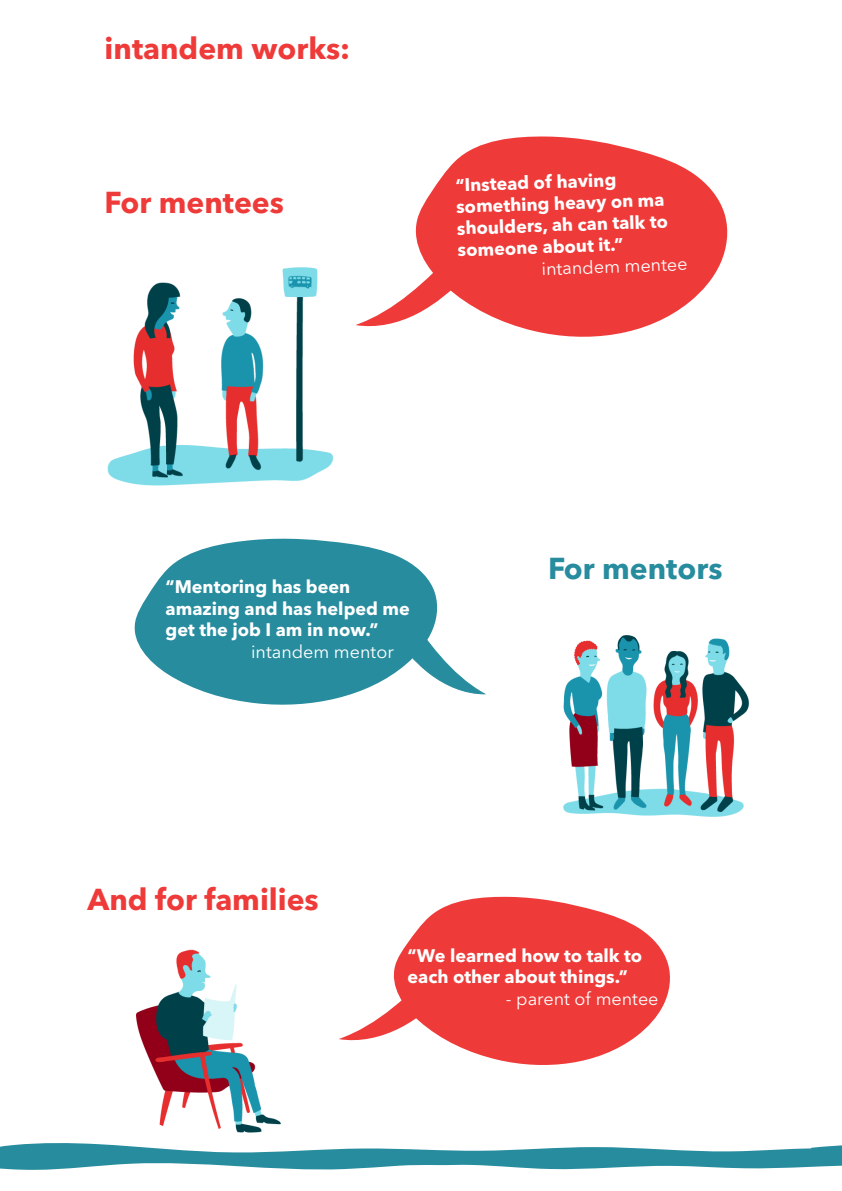
<style>
.page{position:relative;width:842px;height:1191px;background:#fff}
.page>*{position:absolute;margin:0;border:0;box-sizing:border-box;transform-origin:0 0}
.t1{font:700 30px "Avenir Next LT Pro";color:#ee3b39}
.t2{font:700 30px "Avenir Next LT Pro";color:#278c9e}
.t3{font:700 18px/21.6px "Avenir Next LT Pro";color:#fff}
.t4{font:18px "Avenir Next LT Pro";color:#fff}
</style>
<div class="page">
<svg style="left:439px;top:654px;width:47px;height:41px"></svg>
<svg style="left:339px;top:1010px;width:51px;height:31px"></svg>
<img style="left:136px;top:949px;width:145px;height:184px">
<img style="left:107px;top:267px;width:227px;height:219px">
<img style="left:563px;top:635px;width:187px;height:182px">
<svg style="left:415px;top:136px;width:313px;height:201px;fill:#ee3b39"></svg>
<svg style="left:356px;top:250px;width:111px;height:78px"></svg>
<svg style="left:134px;top:538px;width:305px;height:167px;fill:#278c9e"></svg>
<svg style="left:390px;top:896px;width:280px;height:169px;fill:#ee3b39"></svg>
<svg style="left:0;top:1143px;width:842px;height:27px"></svg>
<p class="t1" style="left:105px;top:30px;width:247px">intandem works:</p>
<p class="t1" style="left:105px;top:184px;width:181px">For mentees</p>
<p class="t3" style="left:455px;top:174px;width:213px;rotate:-2deg">“Instead of having something heavy on ma shoulders, ah can talk to someone about it.”</p>
<p class="t4" style="left:541px;top:258px;width:147px;rotate:-2deg">intandem mentee</p>
<p class="t3" style="left:166px;top:576px;width:246px">“Mentoring has been amazing and has helped me get the job I am in now.”</p>
<p class="t4" style="left:251px;top:641px;width:144px">intandem mentor</p>
<p class="t1" style="left:88px;top:881px;width:233px">And for families</p>
<p class="t2" style="left:548px;top:550px;width:176px">For mentors</p>
<p class="t3" style="left:407px;top:944px;width:236px">“We learned how to talk to each other about things.”</p>
<p class="t4" style="left:506px;top:988px;width:154px">- parent of mentee</p>
</div>
